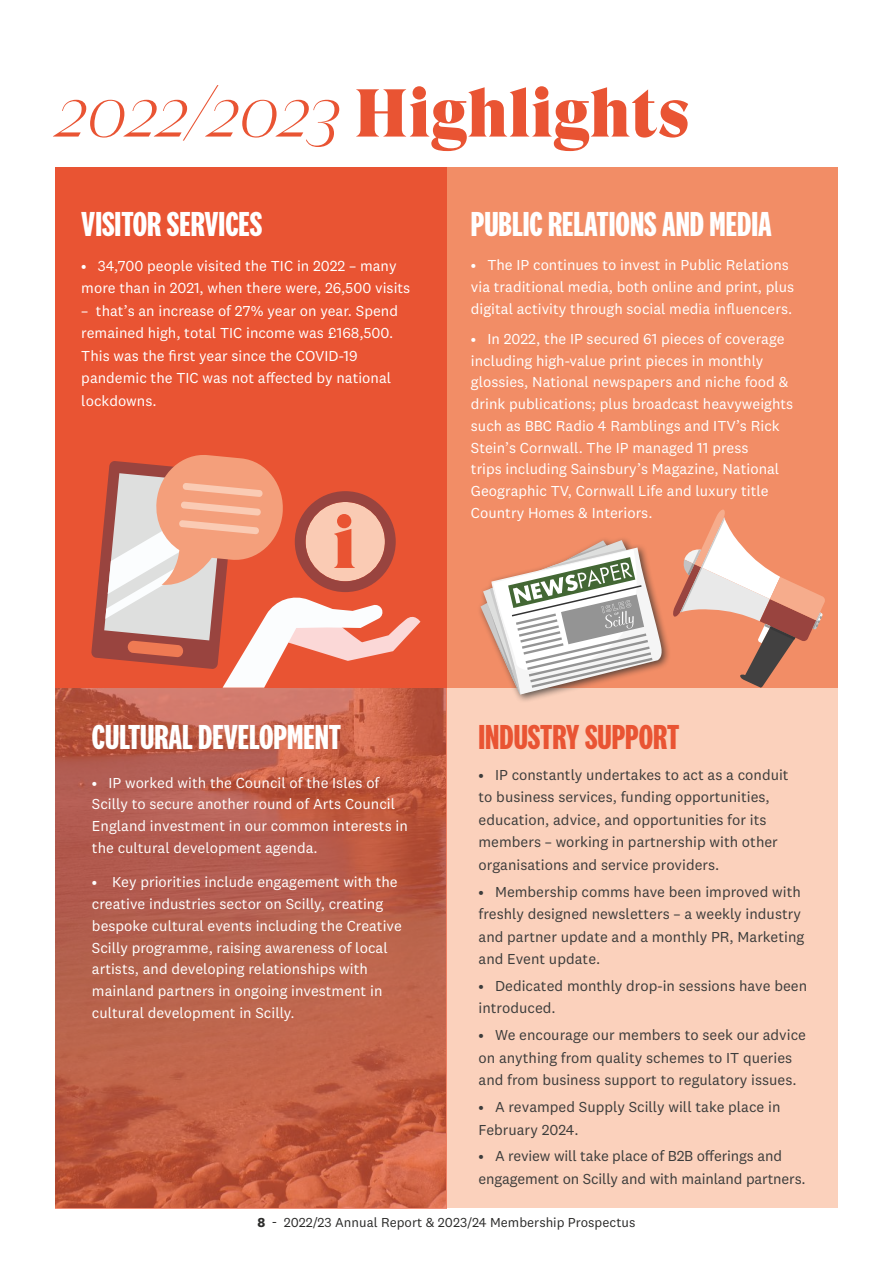
<style>
.page{position:relative;width:893px;height:1263px;background:#fff}
.page>*{position:absolute;margin:0;border:0;box-sizing:border-box;transform-origin:0 0}
.t1{font:72.45px "GT Super Display Super";color:#e95433}
.t2{font:67.5px "GT Super Display Super";color:#e95433}
.t3{font:700 36px "National 2 Compressed";color:#fff}
.t4{font:700 36px "National 2 Compressed";color:#e95433}
.t5{font:15px/21.8px "National 2";color:#fff}
.t6{font:15px/22.5px "National 2";color:#3c3c3b}
.t7{font:13.5px "National 2";color:#2b2b2a}
.s1{font-family:"GT Super Display";font-weight:300;font-style:italic}
.s2{font-weight:700}
</style>
<div class="page">
<div style="left:447px;top:688px;width:391px;height:520px;background:#fbd1bc"></div>
<div style="left:446px;top:167px;width:392px;height:521px;background:#f28d66"></div>
<div style="left:476px;top:536px;width:195px;height:168px;background:#2b2b2a;opacity:.75"></div>
<svg style="left:673px;top:509px;width:152px;height:179px"></svg>
<div style="left:55px;top:167px;width:391px;height:521px;background:#e95433"></div>
<svg style="left:55px;top:688px;width:391px;height:520px;background:#bd5f49"></svg>
<svg style="left:480px;top:540px;width:183px;height:155px"></svg>
<svg style="left:91px;top:455px;width:329px;height:233px"></svg>
<h2 class="t2" style="left:55px;top:77px;width:635px"><span class="s1">2022/2023</span> Highlights</h2>
<h3 class="t3" style="left:81px;top:204px;width:182px">VISITOR SERVICES</h3>
<p class="t5" style="left:81px;top:254px;width:330px;line-height:22.5px">• 34,700 people visited the TIC in 2022 – many more than in 2021, when there were, 26,500 visits</p>
<p class="t5" style="left:81px;top:299px;width:318px;line-height:22.5px">– that’s an increase of 27% year on year. Spend remained high, total TIC income was £168,500.<br>This was the first year since the COVID-19 pandemic the TIC was not affected by national lockdowns.</p>
<h1 class="t1" style="left:332px;top:504px;width:26px">i</h1>
<h3 class="t3" style="left:471px;top:204px;width:302px">PUBLIC RELATIONS AND MEDIA</h3>
<p class="t5" style="left:471px;top:254px;width:325px">• The IP continues to invest in Public Relations via traditional media, both online and print, plus digital activity through social media influencers.</p>
<p class="t5" style="left:471px;top:328px;width:324px">• In 2022, the IP secured 61 pieces of coverage including high-value print pieces in monthly glossies, National newspapers and niche food &amp; drink publications; plus broadcast heavyweights such as BBC Radio 4 Ramblings and ITV’s Rick Stein’s Cornwall. The IP managed 11 press<br>trips including Sainsbury’s Magazine, National Geographic TV, Cornwall Life and luxury title Country Homes &amp; Interiors.</p>
<h3 class="t3" style="left:92px;top:718px;width:251px">CULTURAL DEVELOPMENT</h3>
<p class="t5" style="left:92px;top:771px;width:317px">• IP worked with the Council of the Isles of Scilly to secure another round of Arts Council England investment in our common interests in the cultural development agenda.</p>
<p class="t5" style="left:92px;top:871px;width:311px">• Key priorities include engagement with the creative industries sector on Scilly, creating bespoke cultural events including the Creative Scilly programme, raising awareness of local artists, and developing relationships with mainland partners in ongoing investment in cultural development in Scilly.</p>
<h3 class="t4" style="left:479px;top:718px;width:202px">INDUSTRY SUPPORT</h3>
<p class="t6" style="left:479px;top:763px;width:312px">• IP constantly undertakes to act as a conduit to business services, funding opportunities, education, advice, and opportunities for its members – working in partnership with other organisations and service providers.</p>
<p class="t6" style="left:479px;top:880px;width:327px">• Membership comms have been improved with freshly designed newsletters – a weekly industry and partner update and a monthly PR, Marketing and Event update.</p>
<p class="t6" style="left:479px;top:974px;width:330px">• Dedicated monthly drop-in sessions have been introduced.</p>
<p class="t6" style="left:479px;top:1024px;width:329px">• We encourage our members to seek our advice on anything from quality schemes to IT queries and from business support to regulatory issues.</p>
<p class="t6" style="left:479px;top:1095px;width:303px">• A revamped Supply Scilly will take place in<br>February 2024.</p>
<p class="t6" style="left:479px;top:1145px;width:329px">• A review will take place of B2B offerings and engagement on Scilly and with mainland partners.</p>
<p class="t7" style="left:258px;top:1214px;width:379px"><span class="s2">8</span> - 2022/23 Annual Report &amp; 2023/24 Membership Prospectus</p>
</div>
